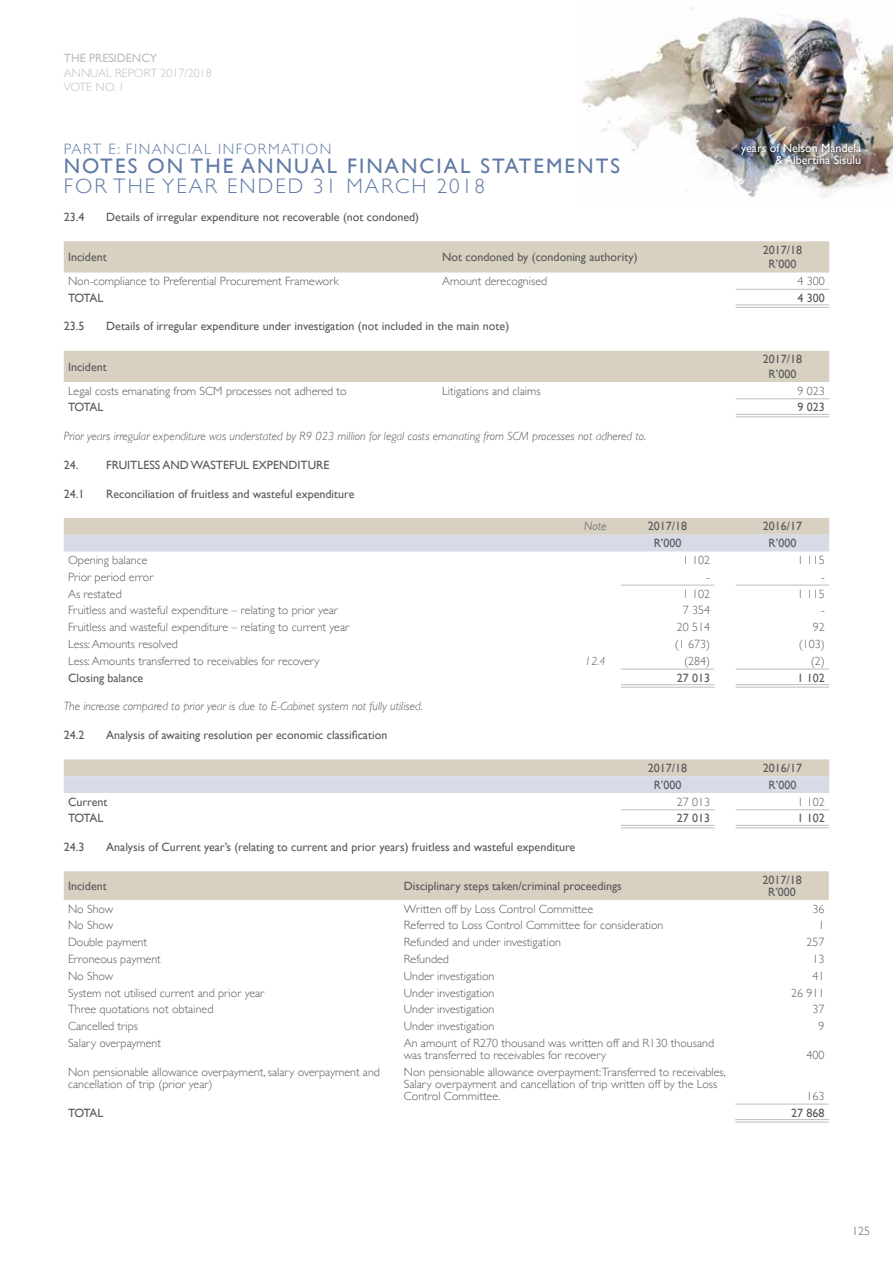
<style>
.page{position:relative;width:893px;height:1263px;background:#fff}
.page>*{position:absolute;margin:0;border:0;box-sizing:border-box;transform-origin:0 0}
.t1{font:112.5px "Bickham Script Pro";color:#f5ecd8}
.t2{font:21px "Gill Sans";letter-spacing:.1em;color:#617ba6}
.t3{font:300 21px "Gill Sans";letter-spacing:.1em;color:#617ba6}
.t4{font:300 15px "Gill Sans";letter-spacing:.1em;color:#617ba6}
.t5{font:300 12px/12px "Gill Sans";color:#58595b}
.t6{font:12px/14.4px "Gill Sans";color:#58595b;text-align:center}
.t7{font:italic 300 12px "Gill Sans";color:#58595b}
.t8{font:12px "Gill Sans";color:#fff}
.t9{font:300 12px/14.4px "Gill Sans";color:#bcbec0}
.t10{font:12px "Gill Sans";color:#bcbec0}
</style>
<div class="page">
<img style="left:582px;top:7px;width:311px;height:191px">
<div style="left:738px;top:141px;width:128px;height:28px;background:#000;opacity:.75"></div>
<div style="left:64px;top:241px;width:765px;height:31px;background:#d8d0c0"></div>
<hr style="left:736px;top:289px;width:93px;height:1px;background:#bcbec0">
<hr style="left:736px;top:305px;width:93px;height:1px;background:#bcbec0">
<hr style="left:736px;top:307px;width:93px;height:1px;background:#bcbec0">
<div style="left:64px;top:351px;width:765px;height:31px;background:#d8d0c0"></div>
<hr style="left:736px;top:398px;width:93px;height:1px;background:#bcbec0">
<hr style="left:736px;top:414px;width:93px;height:1px;background:#bcbec0">
<hr style="left:736px;top:417px;width:93px;height:1px;background:#bcbec0">
<svg style="left:64px;top:518px;width:765px;height:33px;background:#d8d5d3"></svg>
<hr style="left:621px;top:585px;width:93px;height:1px;background:#bcbec0">
<hr style="left:736px;top:585px;width:93px;height:1px;background:#bcbec0">
<hr style="left:621px;top:669px;width:93px;height:1px;background:#bcbec0">
<hr style="left:736px;top:669px;width:93px;height:1px;background:#bcbec0">
<hr style="left:621px;top:684px;width:93px;height:1px;background:#bcbec0">
<hr style="left:621px;top:687px;width:93px;height:1px;background:#bcbec0">
<hr style="left:736px;top:684px;width:93px;height:1px;background:#bcbec0">
<hr style="left:736px;top:687px;width:93px;height:1px;background:#bcbec0">
<svg style="left:64px;top:759px;width:765px;height:34px;background:#d8d6d4"></svg>
<hr style="left:621px;top:809px;width:93px;height:1px;background:#bcbec0">
<hr style="left:736px;top:809px;width:93px;height:1px;background:#bcbec0">
<hr style="left:621px;top:825px;width:93px;height:1px;background:#bcbec0">
<hr style="left:621px;top:827px;width:93px;height:1px;background:#bcbec0">
<hr style="left:736px;top:825px;width:93px;height:1px;background:#bcbec0">
<hr style="left:736px;top:827px;width:93px;height:1px;background:#bcbec0">
<div style="left:64px;top:871px;width:765px;height:29px;background:#d8d0c0"></div>
<hr style="left:735px;top:1104px;width:94px;height:1px;background:#bcbec0">
<hr style="left:735px;top:1119px;width:94px;height:1px;background:#bcbec0">
<hr style="left:735px;top:1122px;width:94px;height:1px;background:#bcbec0">
<p class="t10" style="left:64px;top:51px;width:95px">THE PRESIDENCY</p>
<p class="t9" style="left:64px;top:65px;width:149px">ANNUAL REPORT 2017/2018<br>VOTE NO. 1</p>
<p class="t4" style="left:64px;top:137px;width:269px">PART E: FINANCIAL INFORMATION</p>
<h2 class="t2" style="left:64px;top:154px;width:558px">NOTES ON THE ANNUAL FINANCIAL STATEMENTS</h2>
<h2 class="t3" style="left:64px;top:169px;width:423px">FOR THE YEAR ENDED 31 MARCH 2018</h2>
<h1 class="t1" style="left:759px;top:52px;width:82px">100</h1>
<p class="t8" style="left:776px;top:153px;width:87px">&amp; Albertina Sisulu</p>
<p class="t8" style="left:741px;top:141px;width:122px">years of Nelson Mandela</p>
<p class="t6" style="left:64px;top:210px;width:22px">23.4</p>
<p class="t6" style="left:106px;top:210px;width:314px">Details of irregular expenditure not recoverable (not condoned)</p>
<p class="t6" style="left:68px;top:250px;width:40px">Incident</p>
<p class="t6" style="left:442px;top:250px;width:197px">Not condoned by (condoning authority)</p>
<p class="t6" style="left:763px;top:242px;width:41px">2017/18<br>R’000</p>
<p class="t5" style="left:68px;top:275px;width:273px">Non-compliance to Preferential Procurement Framework</p>
<p class="t5" style="left:442px;top:275px;width:106px">Amount derecognised</p>
<p class="t5" style="left:798px;top:275px;width:29px">4 300</p>
<p class="t6" style="left:68px;top:290px;width:37px">TOTAL</p>
<p class="t6" style="left:798px;top:290px;width:29px">4 300</p>
<p class="t6" style="left:64px;top:319px;width:22px">23.5</p>
<p class="t6" style="left:106px;top:319px;width:404px">Details of irregular expenditure under investigation (not included in the main note)</p>
<p class="t6" style="left:68px;top:359px;width:40px">Incident</p>
<p class="t6" style="left:763px;top:352px;width:41px">2017/18<br>R’000</p>
<p class="t5" style="left:68px;top:384px;width:280px">Legal costs emanating from SCM processes not adhered to</p>
<p class="t5" style="left:442px;top:384px;width:100px">Litigations and claims</p>
<p class="t5" style="left:798px;top:384px;width:29px">9 023</p>
<p class="t6" style="left:68px;top:400px;width:37px">TOTAL</p>
<p class="t6" style="left:798px;top:400px;width:29px">9 023</p>
<p class="t7" style="left:64px;top:429px;width:584px">Prior years irregular expenditure was understated by R9 023 million for legal costs emanating from SCM processes not adhered to.</p>
<p class="t6" style="left:64px;top:457px;width:267px">24. FRUITLESS AND WASTEFUL EXPENDITURE</p>
<p class="t6" style="left:64px;top:486px;width:22px">24.1</p>
<p class="t6" style="left:106px;top:486px;width:250px">Reconciliation of fruitless and wasteful expenditure</p>
<p class="t7" style="left:584px;top:520px;width:24px">Note</p>
<p class="t6" style="left:648px;top:519px;width:41px">2017/18</p>
<p class="t6" style="left:763px;top:519px;width:41px">2016/17</p>
<p class="t6" style="left:654px;top:536px;width:29px">R’000</p>
<p class="t6" style="left:768px;top:536px;width:29px">R’000</p>
<p class="t5" style="left:68px;top:554px;width:81px">Opening balance</p>
<p class="t5" style="left:683px;top:554px;width:29px">1 102</p>
<p class="t5" style="left:798px;top:554px;width:29px">1 115</p>
<p class="t5" style="left:68px;top:570px;width:87px">Prior period error</p>
<p class="t5" style="left:706px;top:570px;width:5px">-</p>
<p class="t5" style="left:821px;top:570px;width:5px">-</p>
<p class="t5" style="left:68px;top:587px;width:55px">As restated</p>
<p class="t5" style="left:683px;top:587px;width:29px">1 102</p>
<p class="t5" style="left:798px;top:587px;width:29px">1 115</p>
<p class="t5" style="left:68px;top:604px;width:271px">Fruitless and wasteful expenditure – relating to prior year</p>
<p class="t5" style="left:683px;top:604px;width:29px">7 354</p>
<p class="t5" style="left:821px;top:604px;width:5px">-</p>
<p class="t5" style="left:68px;top:621px;width:283px">Fruitless and wasteful expenditure – relating to current year</p>
<p class="t5" style="left:677px;top:621px;width:35px">20 514</p>
<p class="t5" style="left:813px;top:621px;width:13px">92</p>
<p class="t5" style="left:68px;top:638px;width:111px">Less: Amounts resolved</p>
<p class="t5" style="left:675px;top:638px;width:37px">(1 673)</p>
<p class="t5" style="left:799px;top:638px;width:27px">(103)</p>
<p class="t5" style="left:68px;top:654px;width:253px">Less: Amounts transferred to receivables for recovery</p>
<p class="t7" style="left:585px;top:654px;width:22px">12.4</p>
<p class="t5" style="left:684px;top:654px;width:27px">(284)</p>
<p class="t5" style="left:811px;top:654px;width:15px">(2)</p>
<p class="t6" style="left:68px;top:670px;width:77px">Closing balance</p>
<p class="t6" style="left:677px;top:670px;width:35px">27 013</p>
<p class="t6" style="left:798px;top:670px;width:29px">1 102</p>
<p class="t7" style="left:64px;top:699px;width:360px">The increase compared to prior year is due to E-Cabinet system not fully utilised.</p>
<p class="t6" style="left:64px;top:728px;width:22px">24.2</p>
<p class="t6" style="left:106px;top:728px;width:282px">Analysis of awaiting resolution per economic classification</p>
<p class="t6" style="left:648px;top:760px;width:41px">2017/18</p>
<p class="t6" style="left:763px;top:760px;width:41px">2016/17</p>
<p class="t6" style="left:654px;top:777px;width:29px">R’000</p>
<p class="t6" style="left:768px;top:777px;width:29px">R’000</p>
<p class="t6" style="left:68px;top:794px;width:41px">Current</p>
<p class="t5" style="left:677px;top:795px;width:35px">27 013</p>
<p class="t5" style="left:798px;top:795px;width:29px">1 102</p>
<p class="t6" style="left:68px;top:811px;width:37px">TOTAL</p>
<p class="t6" style="left:677px;top:811px;width:35px">27 013</p>
<p class="t6" style="left:798px;top:811px;width:29px">1 102</p>
<p class="t6" style="left:64px;top:839px;width:22px">24.3</p>
<p class="t6" style="left:106px;top:839px;width:471px">Analysis of Current year’s (relating to current and prior years) fruitless and wasteful expenditure</p>
<p class="t6" style="left:68px;top:878px;width:40px">Incident</p>
<p class="t6" style="left:404px;top:878px;width:220px">Disciplinary steps taken/criminal proceedings</p>
<p class="t6" style="left:762px;top:874px;width:41px;line-height:12px">2017/18<br>R’000</p>
<p class="t5" style="left:68px;top:902px;width:47px">No Show</p>
<p class="t5" style="left:404px;top:902px;width:191px">Written off by Loss Control Committee</p>
<p class="t5" style="left:812px;top:902px;width:13px">36</p>
<p class="t5" style="left:68px;top:919px;width:47px">No Show</p>
<p class="t5" style="left:404px;top:919px;width:261px">Referred to Loss Control Committee for consideration</p>
<p class="t5" style="left:818px;top:919px;width:7px">1</p>
<p class="t5" style="left:68px;top:936px;width:81px">Double payment</p>
<p class="t5" style="left:404px;top:936px;width:159px">Refunded and under investigation</p>
<p class="t5" style="left:806px;top:936px;width:19px">257</p>
<p class="t5" style="left:68px;top:952px;width:94px">Erroneous payment</p>
<p class="t5" style="left:404px;top:952px;width:47px">Refunded</p>
<p class="t5" style="left:812px;top:952px;width:13px">13</p>
<p class="t5" style="left:68px;top:969px;width:47px">No Show</p>
<p class="t5" style="left:404px;top:969px;width:92px">Under investigation</p>
<p class="t5" style="left:812px;top:969px;width:13px">41</p>
<p class="t5" style="left:68px;top:986px;width:198px">System not utilised current and prior year</p>
<p class="t5" style="left:404px;top:986px;width:92px">Under investigation</p>
<p class="t5" style="left:791px;top:986px;width:35px">26 911</p>
<p class="t5" style="left:68px;top:1003px;width:147px">Three quotations not obtained</p>
<p class="t5" style="left:404px;top:1003px;width:92px">Under investigation</p>
<p class="t5" style="left:812px;top:1003px;width:13px">37</p>
<p class="t5" style="left:68px;top:1020px;width:72px">Cancelled trips</p>
<p class="t5" style="left:404px;top:1020px;width:92px">Under investigation</p>
<p class="t5" style="left:818px;top:1020px;width:7px">9</p>
<p class="t5" style="left:68px;top:1036px;width:95px">Salary overpayment</p>
<p class="t5" style="left:404px;top:1036px;width:312px">An amount of R270 thousand was written off and R130 thousand was transferred to receivables for recovery</p>
<p class="t5" style="left:806px;top:1048px;width:19px">400</p>
<p class="t5" style="left:68px;top:1065px;width:314px">Non pensionable allowance overpayment, salary overpayment and cancellation of trip (prior year)</p>
<p class="t5" style="left:404px;top:1065px;width:324px">Non pensionable allowance overpayment:Transferred to receivables,<br>Salary overpayment and cancellation of trip written off by the Loss<br>Control Committee.</p>
<p class="t5" style="left:806px;top:1089px;width:19px">163</p>
<p class="t6" style="left:68px;top:1105px;width:37px">TOTAL</p>
<p class="t6" style="left:791px;top:1105px;width:35px">27 868</p>
<p class="t5" style="left:852px;top:1225px;width:19px">125</p>
</div>
